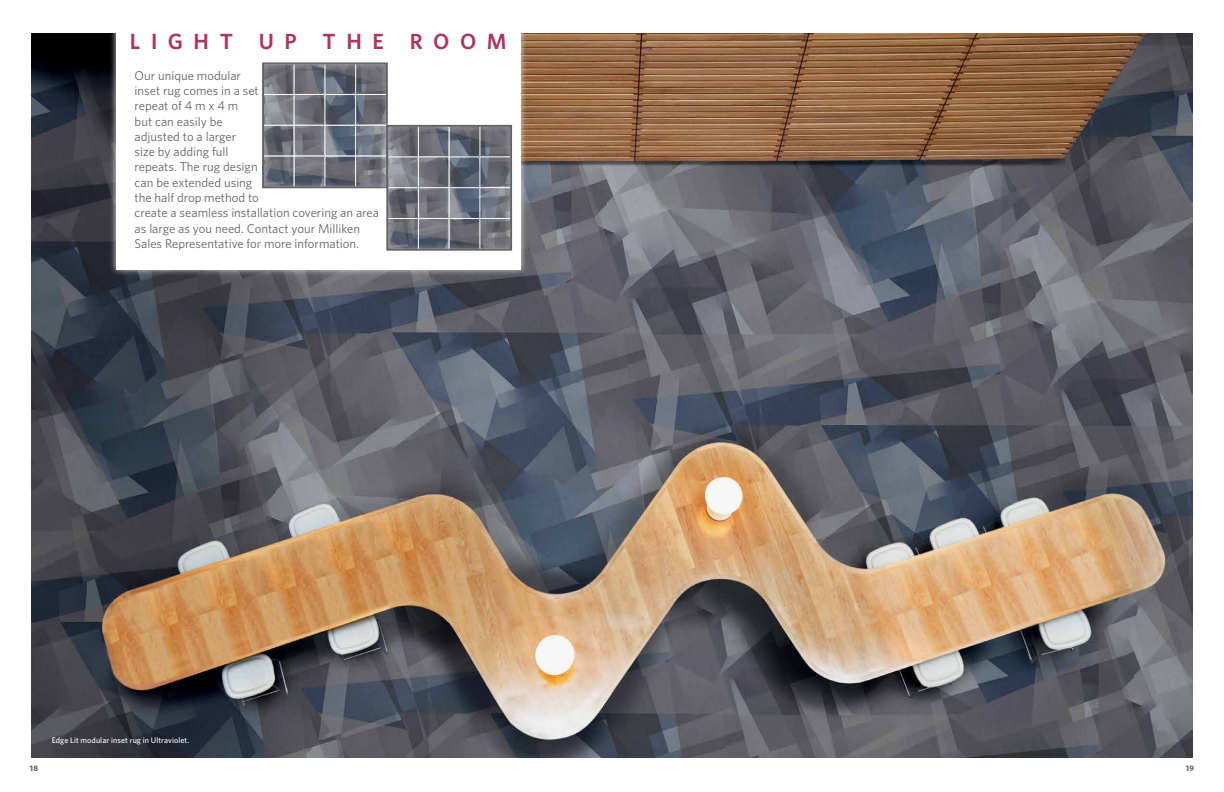
<style>
.page{position:relative;width:1224px;height:792px;background:#fff}
.page>*{position:absolute;margin:0;border:0;box-sizing:border-box;transform-origin:0 0}
.t1{font:600 22px "Whitney";letter-spacing:.48em;color:#aa3762}
.t2{font:12.7px/15.3px "Whitney";color:#616366}
.t3{font:500 8px "Whitney";letter-spacing:.015em;color:#fff}
.t4{font:700 8px "Whitney";color:#616366}
</style>
<div class="page">
<img style="left:32px;top:34px;width:1160px;height:723px">
<div style="left:110px;top:0;width:417px;height:276px;background:#fff;opacity:.75"></div>
<div style="left:116px;top:0;width:404px;height:270px;background:#fff"></div>
<div style="left:256px;top:56px;width:138px;height:139px;background:#fff;opacity:.75"></div>
<div style="left:262px;top:62px;width:126px;height:126px;border:2px solid #616366"></div>
<div style="left:380px;top:118px;width:138px;height:139px;background:#fff;opacity:.75"></div>
<div style="left:386px;top:125px;width:126px;height:126px;border:2px solid #616366"></div>
<h1 class="t1" style="left:130px;top:27px;width:378px">LIGHT UP THE ROOM</h1>
<p class="t2" style="left:135px;top:67px;width:246px">Our unique modular<br>inset rug comes in a set<br>repeat of 4 m x 4 m<br>but can easily be<br>adjusted to a larger<br>size by adding full<br>repeats. The rug design<br>can be extended using<br>the half drop method to<br>create a seamless installation covering an area as large as you need. Contact your Milliken<br>Sales Representative for more information.</p>
<p class="t3" style="left:52px;top:735px;width:139px">Edge Lit modular inset rug in Ultraviolet.</p>
<p class="t4" style="left:30px;top:763px;width:10px">18</p>
<p class="t4" style="left:1186px;top:763px;width:10px">19</p>
</div>
